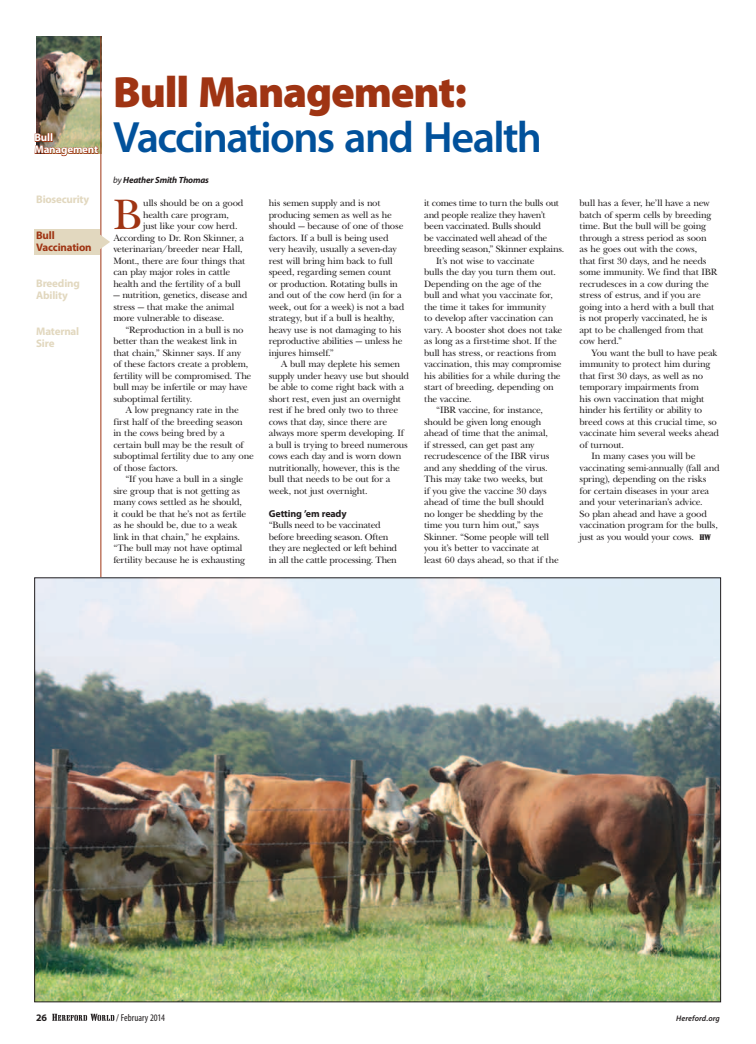
<style>
.page{position:relative;width:756px;height:1044px;background:#fff}
.page>*{position:absolute;margin:0;border:0;box-sizing:border-box;transform-origin:0 0}
.t1{font:600 44px "Myriad Pro";letter-spacing:-.04em;color:#01519b}
.t2{font:900 44px "Myriad Pro";letter-spacing:-.03em;color:#9f3413}
.t3{font:43.9px "New Baskerville";color:#9f3413}
.t4{font:700 11px/12px "Myriad Pro";letter-spacing:-.02em;color:#e2d8bf}
.t5{font:700 11px/12px "Myriad Pro";letter-spacing:-.02em;color:#9f3413}
.t6{font:700 11px/12px "Myriad Pro";letter-spacing:-.02em;color:#fff}
.t7{font:700 10px "Myriad Pro";letter-spacing:-.01em;color:#231f20}
.t8{font:condensed 10px "Myriad Pro";color:#231f20}
.t9{font:9.5px/11.5px "New Baskerville";letter-spacing:-.02em;color:#231f20}
.t10{font:italic 700 9px "Myriad Pro";letter-spacing:-.015em;color:#231f20}
.t11{font:italic 600 8px "Myriad Pro";letter-spacing:.015em;color:#231f20}
.s1{font-weight:400}
.s2{font-family:"Shattuck";font-size:8px}
</style>
<div class="page">
<div style="left:35px;top:229px;width:65px;height:26px;background:#e2d8bf"></div>
<img style="left:36px;top:36px;width:64px;height:118px">
<hr style="left:100px;top:36px;width:1px;height:966px;background:#9f3413">
<svg style="left:100px;top:229px;width:10px;height:26px"></svg>
<svg style="left:35px;top:130px;width:63px;height:27px;background:#b0926f"></svg>
<img style="left:37px;top:580px;width:682px;height:420px">
<svg style="left:52px;top:1014px;width:63px;height:7px"></svg>
<p class="t6" style="left:35px;top:132px;width:65px">Bull<br>Management</p>
<p class="t4" style="left:36px;top:194px;width:55px">Biosecurity</p>
<p class="t5" style="left:36px;top:230px;width:57px">Bull<br>Vaccination</p>
<p class="t4" style="left:36px;top:278px;width:45px">Breeding<br>Ability</p>
<p class="t4" style="left:36px;top:326px;width:45px">Maternal<br>Sire</p>
<h1 class="t2" style="left:113px;top:67px;width:355px">Bull Management:</h1>
<h1 class="t1" style="left:113px;top:113px;width:430px">Vaccinations and Health</h1>
<p class="t10" style="left:113px;top:174px;width:97px"><span class="s1">by</span> Heather Smith Thomas</p>
<h2 class="t3" style="left:113px;top:189px;width:31px">B</h2>
<p class="t9" style="left:143px;top:197px;width:102px">ulls should be on a good</p>
<p class="t9" style="left:424px;top:197px;width:136px">it comes time to turn the bulls out</p>
<p class="t9" style="left:424px;top:209px;width:123px">and people realize they haven’t</p>
<p class="t9" style="left:424px;top:220px;width:118px">been vaccinated. Bulls should</p>
<p class="t9" style="left:424px;top:232px;width:125px">be vaccinated well ahead of the</p>
<p class="t9" style="left:424px;top:243px;width:142px">breeding season,” Skinner explains.</p>
<p class="t9" style="left:436px;top:255px;width:100px">It’s not wise to vaccinate</p>
<p class="t9" style="left:424px;top:266px;width:133px">bulls the day you turn them out.</p>
<p class="t9" style="left:424px;top:278px;width:119px">Depending on the age of the</p>
<p class="t9" style="left:424px;top:289px;width:130px">bull and what you vaccinate for,</p>
<p class="t9" style="left:424px;top:301px;width:123px">the time it takes for immunity</p>
<p class="t9" style="left:424px;top:312px;width:131px">to develop after vaccination can</p>
<p class="t9" style="left:424px;top:324px;width:140px">vary. A booster shot does not take</p>
<p class="t9" style="left:424px;top:335px;width:134px">as long as a first-time shot. If the</p>
<p class="t9" style="left:424px;top:347px;width:134px">bull has stress, or reactions from</p>
<p class="t9" style="left:424px;top:358px;width:139px">vaccination, this may compromise</p>
<p class="t9" style="left:424px;top:370px;width:138px">his abilities for a while during the</p>
<p class="t9" style="left:424px;top:381px;width:131px">start of breeding, depending on</p>
<p class="t9" style="left:424px;top:393px;width:49px">the vaccine.</p>
<p class="t9" style="left:436px;top:404px;width:108px">“IBR vaccine, for instance,</p>
<p class="t9" style="left:424px;top:416px;width:119px">should be given long enough</p>
<p class="t9" style="left:424px;top:427px;width:125px">ahead of time that the animal,</p>
<p class="t9" style="left:424px;top:439px;width:112px">if stressed, can get past any</p>
<p class="t9" style="left:424px;top:450px;width:127px">recrudescence of the IBR virus</p>
<p class="t9" style="left:424px;top:462px;width:125px">and any shedding of the virus.</p>
<p class="t9" style="left:424px;top:473px;width:121px">This may take two weeks, but</p>
<p class="t9" style="left:424px;top:485px;width:124px">if you give the vaccine 30 days</p>
<p class="t9" style="left:424px;top:496px;width:121px">ahead of time the bull should</p>
<p class="t9" style="left:424px;top:508px;width:121px">no longer be shedding by the</p>
<p class="t9" style="left:424px;top:519px;width:117px">time you turn him out,” says</p>
<p class="t9" style="left:424px;top:531px;width:126px">Skinner. “Some people will tell</p>
<p class="t9" style="left:424px;top:542px;width:117px">you it’s better to vaccinate at</p>
<p class="t9" style="left:424px;top:554px;width:136px">least 60 days ahead, so that if the</p>
<p class="t9" style="left:269px;top:197px;width:137px">his semen supply and is not producing semen as well as he should — because of one of those factors. If a bull is being used very heavily, usually a seven-day rest will bring him back to full speed, regarding semen count<br>or production. Rotating bulls in and out of the cow herd (in for a week, out for a week) is not a bad strategy, but if a bull is healthy, heavy use is not damaging to his reproductive abilities — unless he injures himself.”</p>
<p class="t9" style="left:269px;top:358px;width:142px;text-indent:12px">A bull may deplete his semen supply under heavy use but should be able to come right back with a short rest, even just an overnight rest if he bred only two to three cows that day, since there are always more sperm developing. If a bull is trying to breed numerous cows each day and is worn down nutritionally, however, this is the bull that needs to be out for a week, not just overnight.</p>
<p class="t7" style="left:269px;top:508px;width:79px">Getting ’em ready</p>
<p class="t9" style="left:269px;top:519px;width:130px">“Bulls need to be vaccinated before breeding season. Often they are neglected or left behind in all the cattle processing. Then</p>
<p class="t9" style="left:143px;top:209px;width:87px">health care program,</p>
<p class="t9" style="left:143px;top:220px;width:96px">just like your cow herd.</p>
<p class="t9" style="left:113px;top:232px;width:132px">According to Dr. Ron Skinner, a</p>
<p class="t9" style="left:113px;top:243px;width:131px">veterinarian/breeder near Hall,</p>
<p class="t9" style="left:113px;top:255px;width:133px">Mont., there are four things that</p>
<p class="t9" style="left:113px;top:266px;width:118px">can play major roles in cattle</p>
<p class="t9" style="left:113px;top:278px;width:129px">health and the fertility of a bull</p>
<p class="t9" style="left:113px;top:289px;width:136px">— nutrition, genetics, disease and stress — that make the animal more vulnerable to disease.</p>
<p class="t9" style="left:113px;top:324px;width:139px;text-indent:12px">“Reproduction in a bull is no better than the weakest link in that chain,” Skinner says. If any of these factors create a problem, fertility will be compromised. The bull may be infertile or may have suboptimal fertility.</p>
<p class="t9" style="left:113px;top:404px;width:142px;text-indent:12px">A low pregnancy rate in the first half of the breeding season<br>in the cows being bred by a certain bull may be the result of suboptimal fertility due to any one of those factors.</p>
<p class="t9" style="left:113px;top:473px;width:134px;text-indent:12px">“If you have a bull in a single sire group that is not getting as many cows settled as he should, it could be that he’s not as fertile as he should be, due to a weak link in that chain,” he explains. “The bull may not have optimal fertility because he is exhausting</p>
<p class="t9" style="left:580px;top:197px;width:139px">bull has a fever, he’ll have a new batch of sperm cells by breeding time. But the bull will be going through a stress period as soon<br>as he goes out with the cows,<br>that first 30 days, and he needs some immunity. We find that IBR recrudesces in a cow during the stress of estrus, and if you are going into a herd with a bull that is not properly vaccinated, he is apt to be challenged from that cow herd.”</p>
<p class="t9" style="left:592px;top:347px;width:128px">You want the bull to have peak</p>
<p class="t9" style="left:580px;top:358px;width:132px">immunity to protect him during</p>
<p class="t9" style="left:580px;top:370px;width:125px">that first 30 days, as well as no</p>
<p class="t9" style="left:580px;top:381px;width:121px">temporary impairments from</p>
<p class="t9" style="left:580px;top:393px;width:126px">his own vaccination that might</p>
<p class="t9" style="left:580px;top:405px;width:124px">hinder his fertility or ability to</p>
<p class="t9" style="left:580px;top:416px;width:139px">breed cows at this crucial time, so</p>
<p class="t9" style="left:580px;top:428px;width:141px">vaccinate him several weeks ahead</p>
<p class="t9" style="left:580px;top:439px;width:46px">of turnout.</p>
<p class="t9" style="left:592px;top:451px;width:105px">In many cases you will be</p>
<p class="t9" style="left:580px;top:462px;width:141px">vaccinating semi-annually (fall and</p>
<p class="t9" style="left:580px;top:474px;width:128px">spring), depending on the risks</p>
<p class="t9" style="left:580px;top:485px;width:131px">for certain diseases in your area</p>
<p class="t9" style="left:580px;top:497px;width:125px">and your veterinarian’s advice.</p>
<p class="t9" style="left:580px;top:508px;width:129px">So plan ahead and have a good</p>
<p class="t9" style="left:580px;top:520px;width:140px">vaccination program for the bulls,</p>
<p class="t9" style="left:580px;top:531px;width:133px">just as you would your cows. <span class="s2">HW</span></p>
<p class="t7" style="left:36px;top:1012px;width:13px">26</p>
<p class="t8" style="left:116px;top:1012px;width:50px">/ February 2014</p>
<p class="t11" style="left:676px;top:1014px;width:45px">Hereford.org</p>
</div>
